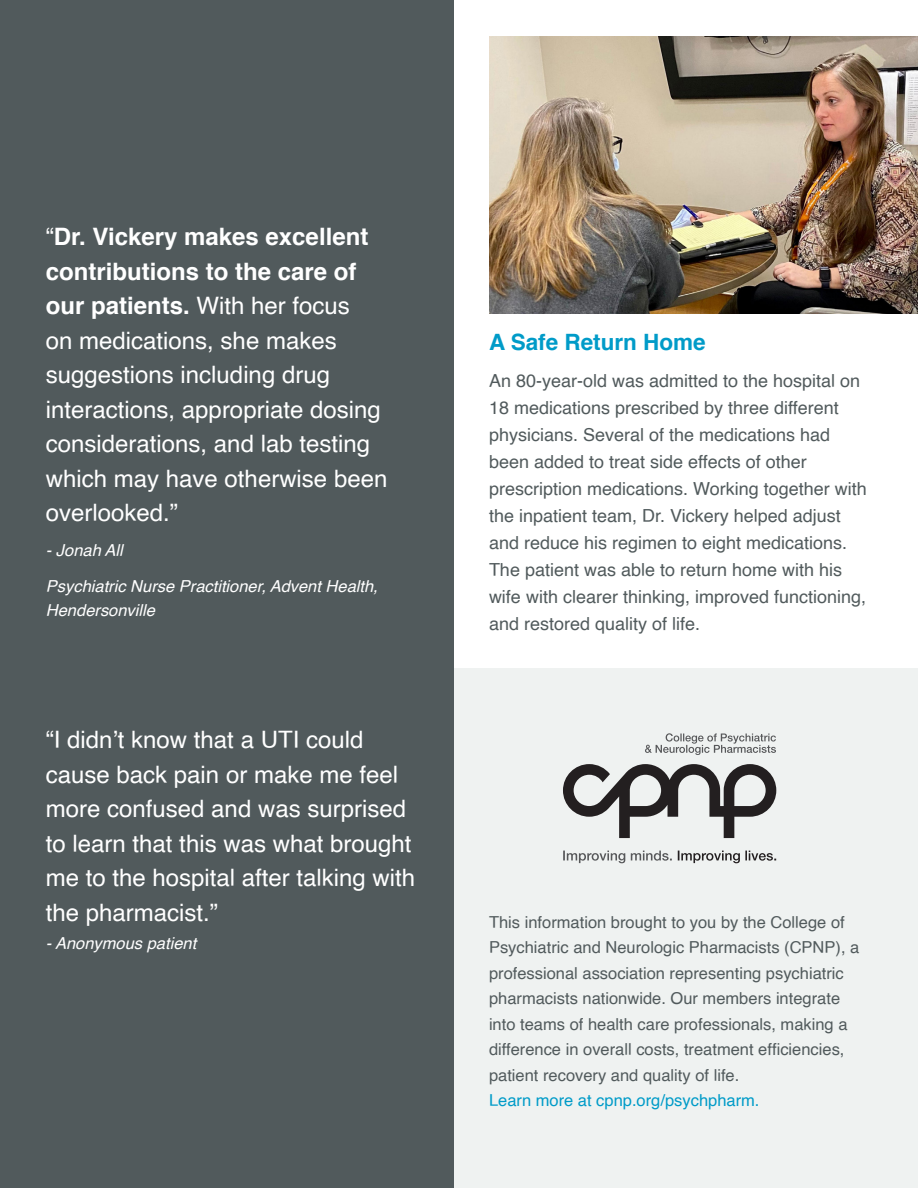
<style>
.page{position:relative;width:918px;height:1188px;background:#fff}
.page>*{position:absolute;margin:0;border:0;box-sizing:border-box;transform-origin:0 0}
.t1{font:24px/34.5px "Helvetica";color:#fff}
.t2{font:700 22.5px "Helvetica";color:#009bc8}
.t3{font:18px/27px "Helvetica";color:#515a5c}
.t4{font:16.5px/25.5px "Helvetica";color:#515a5c}
.t5{font:italic 16.5px/24px "Helvetica";color:#fff}
.t6{font:16.5px "Helvetica";color:#009bc8}
.s1{font-weight:700}
</style>
<div class="page">
<div style="left:454px;top:669px;width:464px;height:519px;background:#eff2f1"></div>
<svg style="left:563px;top:764px;width:213px;height:74px"></svg>
<svg style="left:645px;top:733px;width:131px;height:22px"></svg>
<svg style="left:563px;top:851px;width:109px;height:12px"></svg>
<svg style="left:678px;top:851px;width:98px;height:12px"></svg>
<img style="left:489px;top:37px;width:429px;height:277px">
<div style="left:0;top:0;width:454px;height:1188px;background:#515a5c"></div>
<p class="t1" style="left:46px;top:220px;width:343px">“<span class="s1">Dr. Vickery makes excellent contributions to the care of our patients.</span> With her focus<br>on medications, she makes suggestions including drug interactions, appropriate dosing considerations, and lab testing which may have otherwise been overlooked.”</p>
<p class="t5" style="left:46px;top:539px;width:79px">- Jonah All</p>
<p class="t5" style="left:46px;top:575px;width:333px">Psychiatric Nurse Practitioner, Advent Health,<br>Hendersonville</p>
<p class="t1" style="left:46px;top:724px;width:371px">“I didn’t know that a UTI could cause back pain or make me feel more confused and was surprised to learn that this was what brought me to the hospital after talking with the pharmacist.”</p>
<p class="t5" style="left:46px;top:931px;width:152px">- Anonymous patient</p>
<p class="t2" style="left:489px;top:324px;width:218px">A Safe Return Home</p>
<p class="t3" style="left:489px;top:368px;width:379px">An 80-year-old was admitted to the hospital on 18 medications prescribed by three different physicians. Several of the medications had been added to treat side effects of other prescription medications. Working together with the inpatient team, Dr. Vickery helped adjust and reduce his regimen to eight medications.<br>The patient was able to return home with his wife with clearer thinking, improved functioning, and restored quality of life.</p>
<p class="t4" style="left:489px;top:910px;width:372px">This information brought to you by the College of<br>Psychiatric and Neurologic Pharmacists (CPNP), a professional association representing psychiatric</p>
<p class="t4" style="left:489px;top:986px;width:360px">pharmacists nationwide. Our members integrate into teams of health care professionals, making a difference in overall costs, treatment efficiencies, patient recovery and quality of life.</p>
<p class="t6" style="left:489px;top:1087px;width:272px">Learn more at cpnp.org/psychpharm.</p>
</div>
